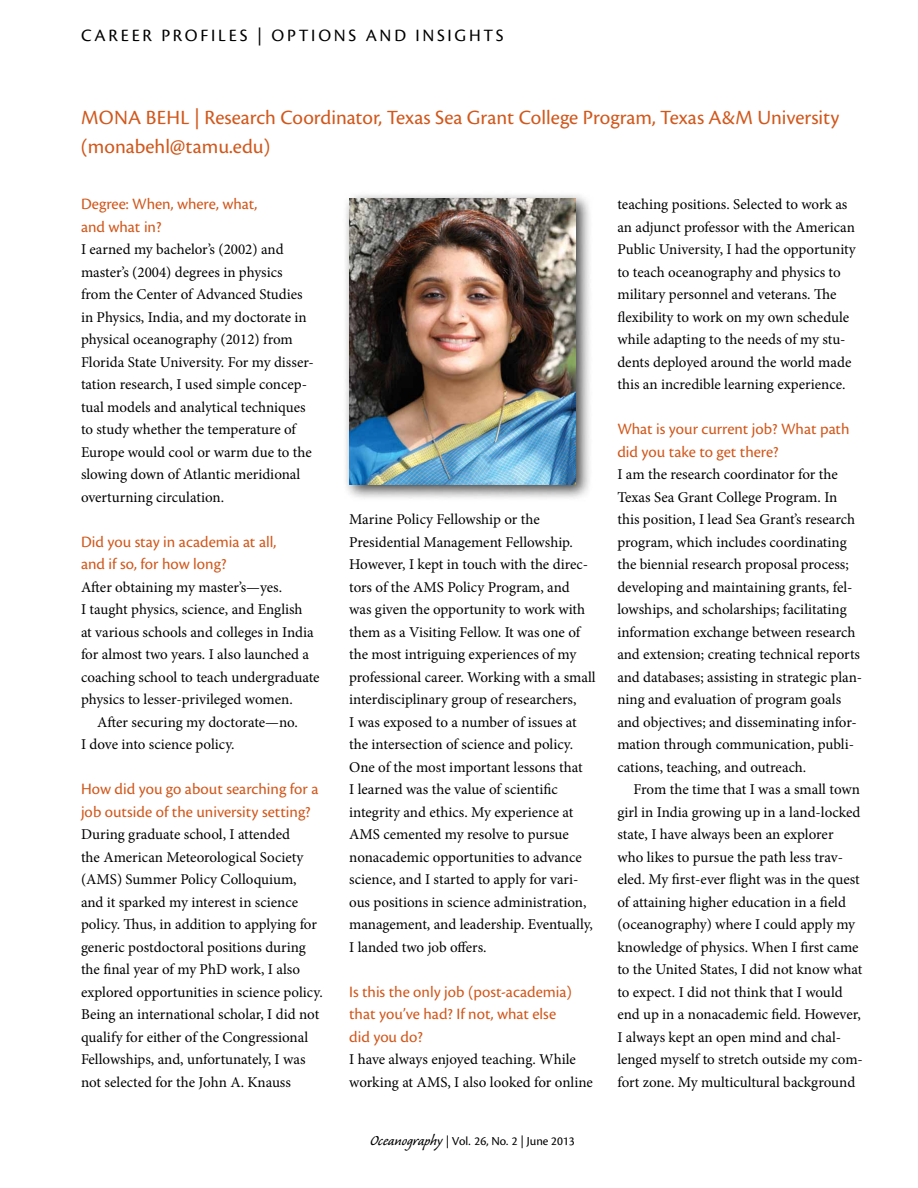
<style>
.page{position:relative;width:918px;height:1188px;background:#fff}
.page>*{position:absolute;margin:0;border:0;box-sizing:border-box;transform-origin:0 0}
.t1{font:21px/28.5px "Cronos Pro";color:#d1581c}
.t2{font:18px "Cronos Pro";letter-spacing:.155em;color:#000}
.t3{font:16.5px/22.5px "Cronos Pro";color:#d1581c}
.t4{font:15px/22.5px "Minion Pro";color:#000}
.t5{font:12.75px "Cronos Pro";color:#000}
.s1{font-family:"Caliban";font-size:18px}
</style>
<div class="page">
<div style="left:342px;top:191px;width:251px;height:311px;background:#000;opacity:.75"></div>
<img style="left:349px;top:198px;width:226px;height:286px">
<p class="t2" style="left:81px;top:25px;width:424px">Career Profiles | Op tions and Insights</p>
<h1 class="t1" style="left:81px;top:104px;width:760px">Mon a Behl | Research Coordinator, Texas Sea Grant College Program, Texas A&amp;M University (monabehl@tamu.edu)</h1>
<p class="t3" style="left:81px;top:193px;width:178px">Degree: When, where, what, and what in?</p>
<p class="t4" style="left:81px;top:238px;width:234px">I earned my bachelor’s (2002) and master’s (2004) degrees in physics from the Center of Advanced Studies in Physics, India, and my doctorate in physical oceanography (2012) from Florida State University. For my disser&shy;tation research, I used simple concep&shy;tual models and analytical techniques to study whether the temperature of Europe would cool or warm due to the slowing down of Atlantic meridional overturning circulation.</p>
<p class="t3" style="left:81px;top:531px;width:197px">Did you stay in academia at all, and if so, for how long?</p>
<p class="t4" style="left:81px;top:576px;width:240px">After obtaining my master’s—yes.<br>I taught physics, science, and English<br>at various schools and colleges in India for almost two years. I also launched a coaching school to teach undergraduate physics to lesser-privileged women.</p>
<p class="t4" style="left:81px;top:711px;width:218px;text-indent:16px">After securing my doctorate—no.<br>I dove into science policy.</p>
<p class="t3" style="left:81px;top:778px;width:239px">How did you go about searching for a job outside of the university setting?</p>
<p class="t4" style="left:81px;top:823px;width:243px">During graduate school, I attended<br>the American Meteorological Society (AMS) Summer Policy Colloquium, and it sparked my interest in science policy. Thus, in addition to applying for generic postdoctoral positions during the final year of my PhD work, I also explored opportunities in science policy.<br>Being an international scholar, I did not qualify for either of the Congressional Fellowships, and, unfortunately, I was not selected for the John A. Knauss</p>
<p class="t4" style="left:349px;top:508px;width:248px">Marine Policy Fellowship or the Presidential Management Fellowship.<br>However, I kept in touch with the direc&shy;tors of the AMS Policy Program, and was given the opportunity to work with them as a Visiting Fellow. It was one of the most intriguing experiences of my professional career. Working with a small interdisciplinary group of researchers,<br>I was exposed to a number of issues at the intersection of science and policy.<br>One of the most important lessons that<br>I learned was the value of scientific integrity and ethics. My experience at AMS cemented my resolve to pursue nonacademic opportunities to advance science, and I started to apply for vari&shy;ous positions in science administration, management, and leadership. Eventually, I landed two job offers.</p>
<p class="t3" style="left:349px;top:981px;width:224px">Is this the only job (post-academia) that you’ve had? If not, what else did you do?</p>
<p class="t4" style="left:349px;top:1048px;width:245px">I have always enjoyed teaching. While working at AMS, I also looked for online</p>
<p class="t5" style="left:370px;top:1134px;width:206px"><span class="s1">Oceanography</span> | Vol. 26, No. 2 | June 2013</p>
<p class="t4" style="left:617px;top:193px;width:240px">teaching positions. Selected to work as an adjunct professor with the American Public University, I had the opportunity to teach oceanography and physics to military personnel and veterans. The flexibility to work on my own schedule while adapting to the needs of my stu&shy;dents deployed around the world made this an incredible learning experience.</p>
<p class="t3" style="left:617px;top:418px;width:234px">What is your current job? What path did you take to get there?</p>
<p class="t4" style="left:617px;top:463px;width:246px">I am the research coordinator for the Texas Sea Grant College Program. In this position, I lead Sea Grant’s research program, which includes coordinating the biennial research proposal process; developing and maintaining grants, fel&shy;lowships, and scholarships; facilitating information exchange between research and extension; creating technical reports and databases; assisting in strategic plan&shy;ning and evaluation of program goals and objectives; and disseminating infor&shy;mation through communication, publi&shy;cations, teaching, and outreach.</p>
<p class="t4" style="left:617px;top:778px;width:247px;text-indent:16px">From the time that I was a small town girl in India growing up in a land-locked state, I have always been an explorer who likes to pursue the path less trav&shy;eled. My first-ever flight was in the quest of attaining higher education in a field (oceanography) where I could apply my knowledge of physics. When I first came to the United States, I did not know what to expect. I did not think that I would end up in a nonacademic field. However, I always kept an open mind and chal&shy;lenged myself to stretch outside my com&shy;fort zone. My multicultural background</p>
</div>
